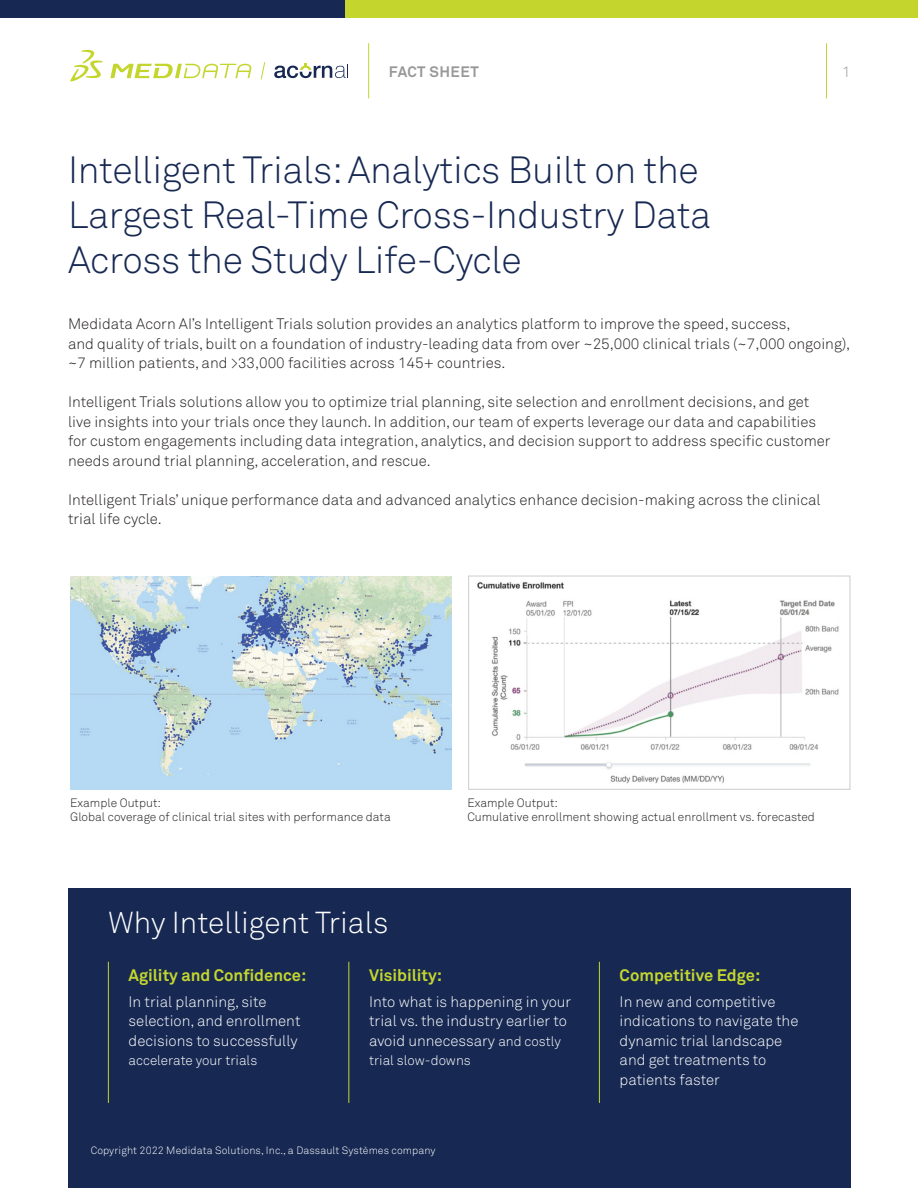
<style>
.page{position:relative;width:918px;height:1188px;background:#fff}
.page>*{position:absolute;margin:0;border:0;box-sizing:border-box;transform-origin:0 0}
.t1{font:300 37.5px/45px "Akkurat Std";letter-spacing:-.01em;color:#172953}
.Box_-_H1{font:300 30px "Akkurat Std";color:#fff}
.Box_-_H2{font:700 16.5px "Akkurat Std";color:#c4d62e}
.Body_copy{font:300 15px/19.5px "Akkurat Std";color:#231f20}
.Box_-_main_text{font:300 15px/19.5px "Akkurat Std";color:#fff}
.Box_-_H2-2{font:300 15px/19.5px "Akkurat Std";color:#fff}
.t2{font:700 15px "Akkurat Std";letter-spacing:.035em;color:#98989a}
.t3{font:300 15px "Akkurat Std";color:#98989a}
.Box_-_main_text-2{font:300 13.5px "Akkurat Std";color:#fff}
.t4{font:300 12px "Akkurat Std";color:#231f20}
.t5{font:300 10.5px "Akkurat Std";letter-spacing:.01em;color:#fff}
.s1{font-size:13.5px}
</style>
<div class="page">
<div style="left:345px;top:0;width:573px;height:17px;background:#c4d62e"></div>
<div style="left:0;top:0;width:345px;height:17px;background:#172953"></div>
<hr style="left:826px;top:43px;width:1px;height:55px;background:#c4d62e">
<svg style="left:70px;top:50px;width:33px;height:32px"></svg>
<svg style="left:110px;top:64px;width:142px;height:14px"></svg>
<svg style="left:260px;top:62px;width:6px;height:18px"></svg>
<svg style="left:274px;top:64px;width:74px;height:14px"></svg>
<hr style="left:368px;top:43px;width:1px;height:55px;background:#c4d62e">
<div style="left:68px;top:888px;width:782px;height:299px;background:#172953"></div>
<hr style="left:108px;top:962px;width:1px;height:141px;background:#c4d62e">
<hr style="left:348px;top:962px;width:1px;height:141px;background:#c4d62e">
<hr style="left:599px;top:962px;width:1px;height:141px;background:#c4d62e">
<img style="left:70px;top:576px;width:382px;height:213px">
<img style="left:477px;top:581px;width:362px;height:203px">
<div style="left:468px;top:575px;width:382px;height:215px;border:1px solid #d2d2d3"></div>
<p class="t2" style="left:389px;top:62px;width:91px">FACT SHEET</p>
<p class="t3" style="left:842px;top:63px;width:10px">1</p>
<h1 class="t1" style="left:68px;top:147px;width:645px">Intelligent Trials: Analytics Built on the<br>Largest Real-Time Cross-Industry Data<br>Across the Study Life-Cycle</h1>
<p class="Body_copy" style="left:68px;top:314px;width:784px">Medidata Acorn AI’s Intelligent Trials solution provides an analytics platform to improve the speed, success,<br>and quality of trials, built on a foundation of industry-leading data from over ~25,000 clinical trials (~7,000 ongoing), ~7 million patients, and &gt;33,000 facilities across 145+ countries.</p>
<p class="Body_copy" style="left:68px;top:392px;width:764px">Intelligent Trials solutions allow you to optimize trial planning, site selection and enrollment decisions, and get live insights into your trials once they launch. In addition, our team of experts leverage our data and capabilities for custom engagements including data integration, analytics, and decision support to address specific customer needs around trial planning, acceleration, and rescue.</p>
<p class="Body_copy" style="left:68px;top:490px;width:754px">Intelligent Trials’ unique performance data and advanced analytics enhance decision-making across the clinical trial life cycle.</p>
<p class="t4" style="left:70px;top:796px;width:92px">Example Output:</p>
<p class="t4" style="left:70px;top:810px;width:322px">Global coverage of clinical trial sites with performance data</p>
<p class="t4" style="left:467px;top:796px;width:92px">Example Output:</p>
<p class="t4" style="left:467px;top:810px;width:349px">Cumulative enrollment showing actual enrollment vs. forecasted</p>
<p class="Box_-_H1" style="left:108px;top:905px;width:282px">Why Intelligent Trials</p>
<p class="Box_-_H2" style="left:129px;top:965px;width:179px">Agility and Confidence:</p>
<p class="Box_-_main_text" style="left:129px;top:992px;width:140px">In trial planning, site</p>
<p class="Box_-_main_text" style="left:129px;top:1011px;width:173px">selection, and enrollment</p>
<p class="Box_-_main_text" style="left:129px;top:1031px;width:171px">decisions to successfully</p>
<p class="Box_-_main_text-2" style="left:129px;top:1053px;width:130px">accelerate your trials</p>
<p class="Box_-_H2" style="left:369px;top:965px;width:75px">Visibility:</p>
<p class="Box_-_main_text" style="left:369px;top:992px;width:204px">Into what is happening in your trial vs. the industry earlier to avoid unnecessary <span class="s1">and costly</span></p>
<p class="Box_-_main_text-2" style="left:369px;top:1053px;width:103px">trial slow-downs</p>
<p class="t5" style="left:91px;top:1144px;width:346px">Copyright 2022 Medidata Solutions, Inc., a Dassault Systèmes company</p>
<p class="Box_-_H2" style="left:620px;top:965px;width:142px">Competitive Edge:</p>
<p class="Box_-_H2-2" style="left:620px;top:992px;width:180px">In new and competitive indications to navigate the dynamic trial landscape and get treatments to patients faster</p>
</div>
